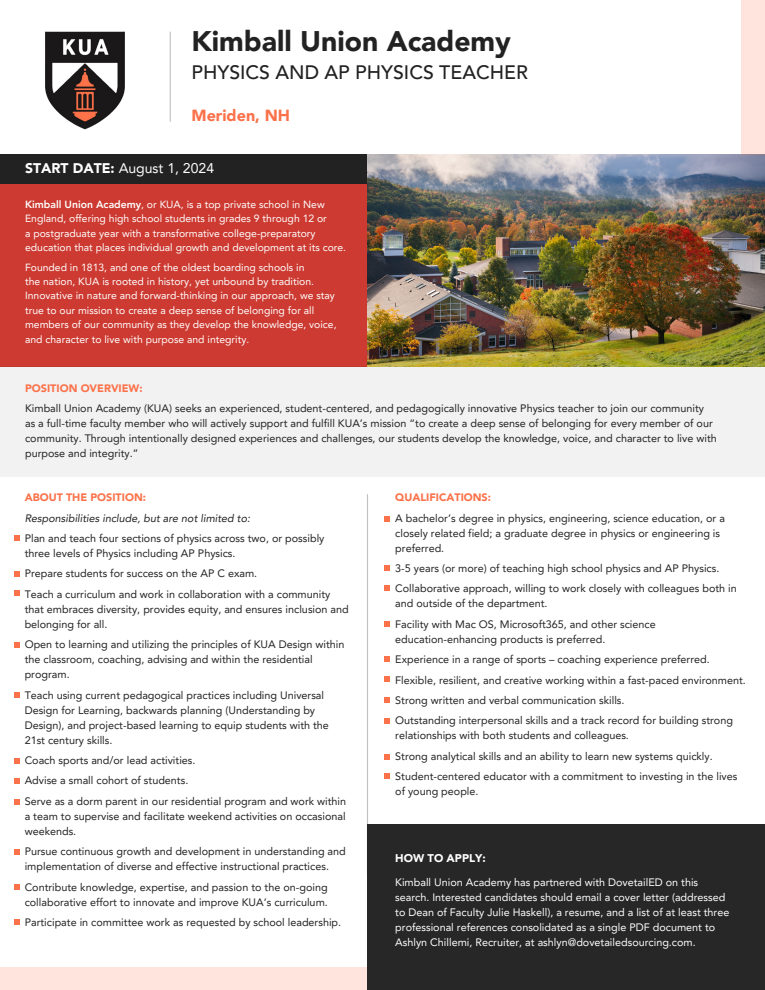
<style>
.page{position:relative;width:765px;height:990px;background:#fff}
.page>*{position:absolute;margin:0;border:0;box-sizing:border-box;transform-origin:0 0}
.t1{font:900 28.32px "Avenir LT Pro";color:#222}
.t2{font:500 19.48px "Avenir LT Pro";color:#222}
.t3{font:900 16.12px "Avenir LT Pro";color:#fb724a}
.t4{font:14px "Avenir LT Pro";color:#fff}
.t5{font:900 11.2px "Avenir LT Pro";color:#fff}
.t6{font:10.8px/15px "Avenir LT Pro";color:#222}
.t7{font:10.8px/15px "Avenir LT Pro";color:#fff}
.t8{font:900 10.8px "Avenir LT Pro";color:#fb724a}
.t9{font:italic 10.8px "Avenir LT Pro";color:#222}
.t10{font:10.4px/14.4px "Avenir LT Pro";color:#fff}
.s1{font-weight:900}
.s2{font-weight:800}
</style>
<div class="page">
<div style="left:0;top:178px;width:387px;height:188px;background:#cb362d"></div>
<div style="left:0;top:154px;width:387px;height:30px;background:#222"></div>
<div style="left:0;top:366px;width:765px;height:111px;background:#f2f2f2"></div>
<img style="left:367px;top:154px;width:398px;height:212px">
<hr style="left:170px;top:32px;width:1px;height:90px;background:#000">
<hr style="left:367px;top:494px;width:1px;height:381px;background:#000">
<div style="left:741px;top:0;width:24px;height:154px;background:#fee4dc"></div>
<div style="left:0;top:967px;width:367px;height:23px;background:#fee4dc"></div>
<div style="left:367px;top:824px;width:398px;height:166px;background:#222"></div>
<img style="left:45px;top:31px;width:80px;height:99px">
<svg style="left:14px;top:535px;width:5px;height:6px"></svg>
<svg style="left:14px;top:571px;width:5px;height:6px"></svg>
<svg style="left:14px;top:591px;width:5px;height:5px"></svg>
<svg style="left:14px;top:643px;width:5px;height:5px"></svg>
<svg style="left:14px;top:693px;width:5px;height:5px"></svg>
<svg style="left:14px;top:758px;width:5px;height:5px"></svg>
<svg style="left:14px;top:778px;width:5px;height:5px"></svg>
<svg style="left:14px;top:799px;width:5px;height:5px"></svg>
<svg style="left:14px;top:849px;width:5px;height:5px"></svg>
<svg style="left:14px;top:884px;width:5px;height:5px"></svg>
<svg style="left:14px;top:919px;width:5px;height:6px"></svg>
<svg style="left:385px;top:516px;width:5px;height:5px"></svg>
<svg style="left:385px;top:566px;width:5px;height:5px"></svg>
<svg style="left:385px;top:586px;width:5px;height:5px"></svg>
<svg style="left:385px;top:621px;width:5px;height:6px"></svg>
<svg style="left:385px;top:657px;width:5px;height:5px"></svg>
<svg style="left:385px;top:677px;width:5px;height:5px"></svg>
<svg style="left:385px;top:698px;width:5px;height:5px"></svg>
<svg style="left:385px;top:719px;width:5px;height:5px"></svg>
<svg style="left:385px;top:754px;width:5px;height:5px"></svg>
<svg style="left:385px;top:774px;width:5px;height:5px"></svg>
<h1 class="t1" style="left:191px;top:30px;width:321px">Kimball Union Academy</h1>
<h2 class="t2" style="left:191px;top:64px;width:338px">PHYSICS AND AP PHYSICS TEACHER</h2>
<p class="t3" style="left:191px;top:109px;width:100px">Meriden, NH</p>
<p class="t4" style="left:25px;top:162px;width:191px"><span class="s1">START DATE:</span> August 1, 2024</p>
<h3 class="t10" style="left:25px;top:198px;width:303px"><span class="s2">Kimball Union Academy</span>, or KUA, is a top private school in New<br>England, offering high school students in grades 9 through 12 or</h3>
<p class="t10" style="left:25px;top:227px;width:323px">a postgraduate year with a transformative college-preparatory education that places individual growth and development at its core.</p>
<p class="t10" style="left:25px;top:261px;width:281px">Founded in 1813, and one of the oldest boarding schools in</p>
<p class="t10" style="left:25px;top:275px;width:313px">the nation, KUA is rooted in history, yet unbound by tradition.<br>Innovative in nature and forward-thinking in our approach, we stay true to our mission to create a deep sense of belonging for all members of our community as they develop the knowledge, voice, and character to live with purpose and integrity.</p>
<p class="t8" style="left:25px;top:384px;width:119px">POSITION OVERVIEW:</p>
<p class="t6" style="left:25px;top:402px;width:680px">Kimball Union Academy (KUA) seeks an experienced, student-centered, and pedagogically innovative Physics teacher to join our community</p>
<h4 class="t6" style="left:25px;top:417px;width:693px">as a full-time faculty member who will actively support and fulfill KUA’s mission “to create a deep sense of belonging for every member of our community. Through intentionally designed experiences and challenges, our students develop the knowledge, voice, and character to live with purpose and integrity.”</h4>
<h4 class="t8" style="left:25px;top:493px;width:123px">ABOUT THE POSITION:</h4>
<p class="t9" style="left:25px;top:513px;width:227px">Responsibilities include, but are not limited to:</p>
<p class="t6" style="left:25px;top:532px;width:301px">Plan and teach four sections of physics across two, or possibly three levels of Physics including AP Physics.</p>
<p class="t6" style="left:25px;top:567px;width:234px">Prepare students for success on the AP C exam.</p>
<p class="t6" style="left:25px;top:588px;width:326px">Teach a curriculum and work in collaboration with a community that embraces diversity, provides equity, and ensures inclusion and belonging for all.</p>
<p class="t6" style="left:25px;top:638px;width:321px">Open to learning and utilizing the principles of KUA Design within the classroom, coaching, advising and within the residential program.</p>
<p class="t6" style="left:25px;top:688px;width:306px">Teach using current pedagogical practices including Universal Design for Learning, backwards planning (Understanding by Design), and project-based learning to equip students with the 21st century skills.</p>
<p class="t6" style="left:25px;top:754px;width:172px">Coach sports and/or lead activities.</p>
<p class="t6" style="left:25px;top:774px;width:165px">Advise a small cohort of students.</p>
<p class="t6" style="left:25px;top:795px;width:323px;text-align:justify">Serve as a dorm parent in our residential program and work within a team to supervise and facilitate weekend activities on occasional weekends.</p>
<p class="t6" style="left:25px;top:845px;width:323px">Pursue continuous growth and development in understanding and implementation of diverse and effective instructional practices.</p>
<p class="t6" style="left:25px;top:880px;width:305px">Contribute knowledge, expertise, and passion to the on-going collaborative effort to innovate and improve KUA’s curriculum.</p>
<p class="t6" style="left:25px;top:916px;width:318px">Participate in committee work as requested by school leadership.</p>
<h4 class="t8" style="left:395px;top:493px;width:97px">QUALIFICATIONS:</h4>
<p class="t6" style="left:395px;top:511px;width:331px">A bachelor’s degree in physics, engineering, science education, or a closely related field; a graduate degree in physics or engineering is preferred.</p>
<p class="t6" style="left:395px;top:562px;width:326px">3-5 years (or more) of teaching high school physics and AP Physics.</p>
<p class="t6" style="left:395px;top:582px;width:343px">Collaborative approach, willing to work closely with colleagues both in and outside of the department.</p>
<p class="t6" style="left:395px;top:618px;width:262px">Facility with Mac OS, Microsoft365, and other science</p>
<p class="t6" style="left:395px;top:633px;width:212px">education-enhancing products is preferred.</p>
<p class="t6" style="left:395px;top:653px;width:316px">Experience in a range of sports – coaching experience preferred.</p>
<p class="t6" style="left:395px;top:673px;width:352px">Flexible, resilient, and creative working within a fast-paced environment.</p>
<p class="t6" style="left:395px;top:694px;width:231px">Strong written and verbal communication skills.</p>
<p class="t6" style="left:395px;top:714px;width:339px">Outstanding interpersonal skills and a track record for building strong relationships with both students and colleagues.</p>
<p class="t6" style="left:395px;top:750px;width:319px">Strong analytical skills and an ability to learn new systems quickly.</p>
<p class="t6" style="left:395px;top:770px;width:344px">Student-centered educator with a commitment to investing in the lives of young people.</p>
<p class="t5" style="left:395px;top:854px;width:92px">HOW TO APPLY:</p>
<h4 class="t7" style="left:395px;top:876px;width:336px">Kimball Union Academy has partnered with DovetailED on this search. Interested candidates should email a cover letter (addressed to Dean of Faculty Julie Haskell), a resume, and a list of at least three professional references consolidated as a single PDF document to Ashlyn Chillemi, Recruiter, at ashlyn@dovetailedsourcing.com.</h4>
</div>
